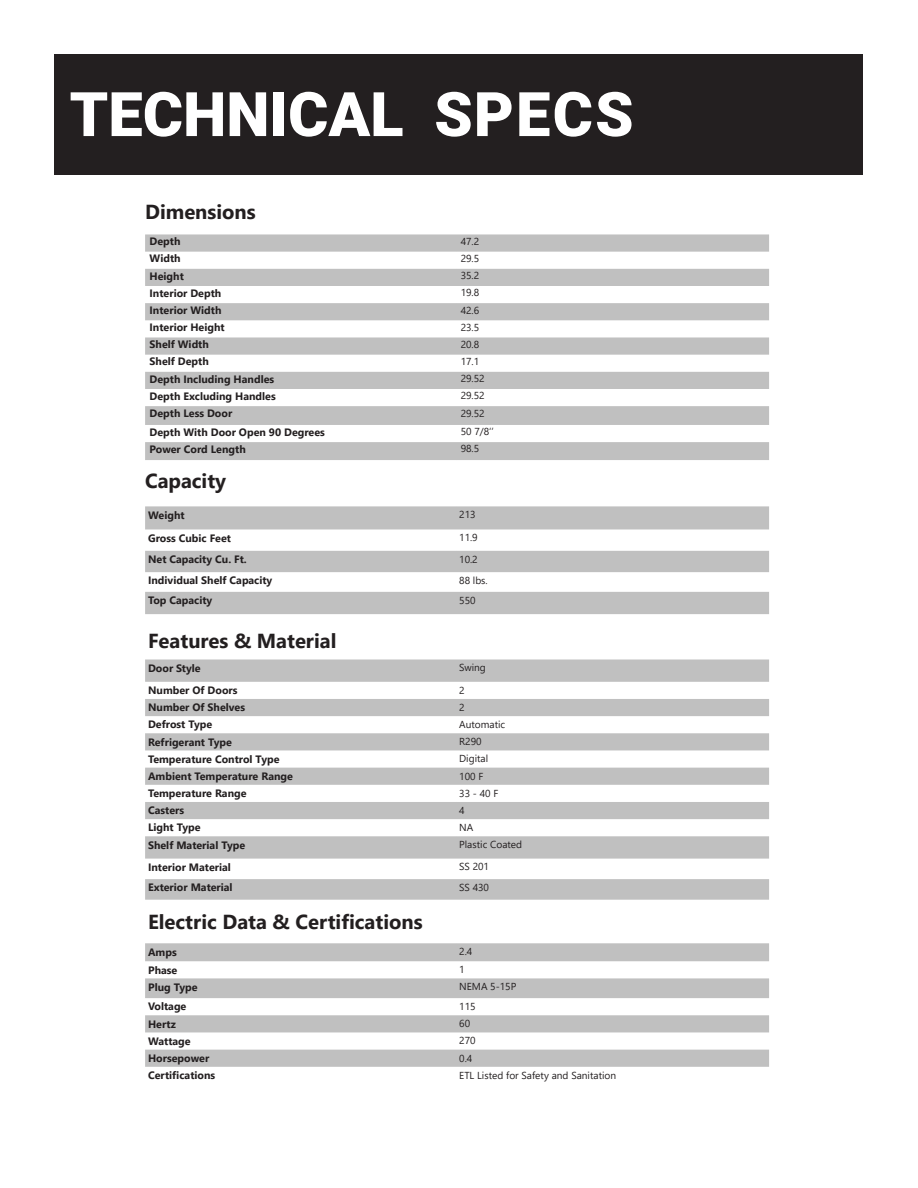
<style>
.page{position:relative;width:918px;height:1188px;background:#fff}
.page>*{position:absolute;margin:0;border:0;box-sizing:border-box;transform-origin:0 0}
.t1{font:900 61.5px "Roboto";color:#fff}
.t2{font:700 20.25px "Segoe UI";color:#231f20}
.t3{font:700 10.65px "Segoe UI";color:#231f20}
.t4{font:10.2px "Segoe UI";color:#231f20}
</style>
<div class="page">
<div style="left:54px;top:54px;width:808px;height:121px;background:#231f20"></div>
<svg style="left:145px;top:234px;width:624px;height:833px"></svg>
<p class="t1" style="left:70px;top:71px;width:566px">TECHNICAL SPECS</p>
<p class="t2" style="left:145px;top:193px;width:112px">Dimensions</p>
<p class="t3" style="left:150px;top:231px;width:32px">Depth</p>
<p class="t4" style="left:461px;top:232px;width:20px">47.2</p>
<p class="t3" style="left:150px;top:249px;width:33px">Width</p>
<p class="t4" style="left:461px;top:249px;width:20px">29.5</p>
<p class="t3" style="left:150px;top:266px;width:36px">Height</p>
<p class="t4" style="left:461px;top:266px;width:20px">35.2</p>
<p class="t3" style="left:150px;top:283px;width:73px">Interior Depth</p>
<p class="t4" style="left:461px;top:283px;width:20px">19.8</p>
<p class="t3" style="left:150px;top:300px;width:73px">Interior Width</p>
<p class="t4" style="left:461px;top:300px;width:20px">42.6</p>
<p class="t3" style="left:150px;top:317px;width:77px">Interior Height</p>
<p class="t4" style="left:461px;top:317px;width:20px">23.5</p>
<p class="t3" style="left:150px;top:334px;width:61px">Shelf Width</p>
<p class="t4" style="left:461px;top:335px;width:20px">20.8</p>
<p class="t3" style="left:150px;top:352px;width:61px">Shelf Depth</p>
<p class="t4" style="left:461px;top:352px;width:20px">17.1</p>
<p class="t3" style="left:150px;top:369px;width:126px">Depth Including Handles</p>
<p class="t4" style="left:461px;top:369px;width:26px">29.52</p>
<p class="t3" style="left:150px;top:386px;width:128px">Depth Excluding Handles</p>
<p class="t4" style="left:461px;top:386px;width:26px">29.52</p>
<p class="t3" style="left:150px;top:403px;width:84px">Depth Less Door</p>
<p class="t4" style="left:461px;top:403px;width:26px">29.52</p>
<p class="t3" style="left:150px;top:422px;width:177px">Depth With Door Open 90 Degrees</p>
<p class="t4" style="left:461px;top:422px;width:35px">50 7/8‘’</p>
<p class="t3" style="left:150px;top:439px;width:98px">Power Cord Length</p>
<p class="t4" style="left:461px;top:439px;width:20px">98.5</p>
<p class="t2" style="left:145px;top:462px;width:83px">Capacity</p>
<p class="t3" style="left:148px;top:505px;width:38px">Weight</p>
<p class="t4" style="left:459px;top:505px;width:18px">213</p>
<p class="t3" style="left:148px;top:528px;width:84px">Gross Cubic Feet</p>
<p class="t4" style="left:459px;top:528px;width:20px">11.9</p>
<p class="t3" style="left:148px;top:549px;width:100px">Net Capacity Cu. Ft.</p>
<p class="t4" style="left:459px;top:549px;width:20px">10.2</p>
<p class="t3" style="left:148px;top:571px;width:126px">Individual Shelf Capacity</p>
<p class="t4" style="left:459px;top:571px;width:30px">88 lbs.</p>
<p class="t3" style="left:148px;top:590px;width:66px">Top Capacity</p>
<p class="t4" style="left:459px;top:590px;width:18px">550</p>
<p class="t2" style="left:148px;top:622px;width:190px">Features &amp; Material</p>
<p class="t3" style="left:148px;top:658px;width:54px">Door Style</p>
<p class="t4" style="left:459px;top:658px;width:28px">Swing</p>
<p class="t3" style="left:148px;top:680px;width:91px">Number Of Doors</p>
<p class="t4" style="left:459px;top:680px;width:7px">2</p>
<p class="t3" style="left:148px;top:697px;width:98px">Number Of Shelves</p>
<p class="t4" style="left:459px;top:698px;width:7px">2</p>
<p class="t3" style="left:148px;top:715px;width:66px">Defrost Type</p>
<p class="t4" style="left:459px;top:715px;width:48px">Automatic</p>
<p class="t3" style="left:148px;top:732px;width:85px">Refrigerant Type</p>
<p class="t4" style="left:459px;top:732px;width:24px">R290</p>
<p class="t3" style="left:148px;top:749px;width:133px">Temperature Control Type</p>
<p class="t4" style="left:459px;top:749px;width:31px">Digital</p>
<p class="t3" style="left:148px;top:766px;width:146px">Ambient Temperature Range</p>
<p class="t4" style="left:459px;top:766px;width:26px">100 F</p>
<p class="t3" style="left:148px;top:783px;width:100px">Temperature Range</p>
<p class="t4" style="left:459px;top:783px;width:41px">33 - 40 F</p>
<p class="t3" style="left:148px;top:800px;width:38px">Casters</p>
<p class="t4" style="left:459px;top:801px;width:7px">4</p>
<p class="t3" style="left:148px;top:818px;width:54px">Light Type</p>
<p class="t4" style="left:459px;top:818px;width:16px">NA</p>
<p class="t3" style="left:148px;top:835px;width:99px">Shelf Material Type</p>
<p class="t4" style="left:459px;top:835px;width:64px">Plastic Coated</p>
<p class="t3" style="left:148px;top:857px;width:84px">Interior Material</p>
<p class="t4" style="left:459px;top:857px;width:31px">SS 201</p>
<p class="t3" style="left:148px;top:878px;width:86px">Exterior Material</p>
<p class="t4" style="left:459px;top:878px;width:31px">SS 430</p>
<p class="t2" style="left:148px;top:903px;width:276px">Electric Data &amp; Certifications</p>
<p class="t3" style="left:148px;top:942px;width:30px">Amps</p>
<p class="t4" style="left:459px;top:942px;width:15px">2.4</p>
<p class="t3" style="left:148px;top:960px;width:31px">Phase</p>
<p class="t4" style="left:459px;top:960px;width:7px">1</p>
<p class="t3" style="left:148px;top:977px;width:51px">Plug Type</p>
<p class="t4" style="left:459px;top:977px;width:59px">NEMA 5-15P</p>
<p class="t3" style="left:148px;top:997px;width:40px">Voltage</p>
<p class="t4" style="left:459px;top:997px;width:18px">115</p>
<p class="t3" style="left:148px;top:1014px;width:29px">Hertz</p>
<p class="t4" style="left:459px;top:1014px;width:12px">60</p>
<p class="t3" style="left:148px;top:1031px;width:44px">Wattage</p>
<p class="t4" style="left:459px;top:1031px;width:18px">270</p>
<p class="t3" style="left:148px;top:1048px;width:63px">Horsepower</p>
<p class="t4" style="left:459px;top:1048px;width:15px">0.4</p>
<p class="t3" style="left:148px;top:1065px;width:69px">Certifications</p>
<p class="t4" style="left:459px;top:1065px;width:159px">ETL Listed for Safety and Sanitation</p>
</div>
